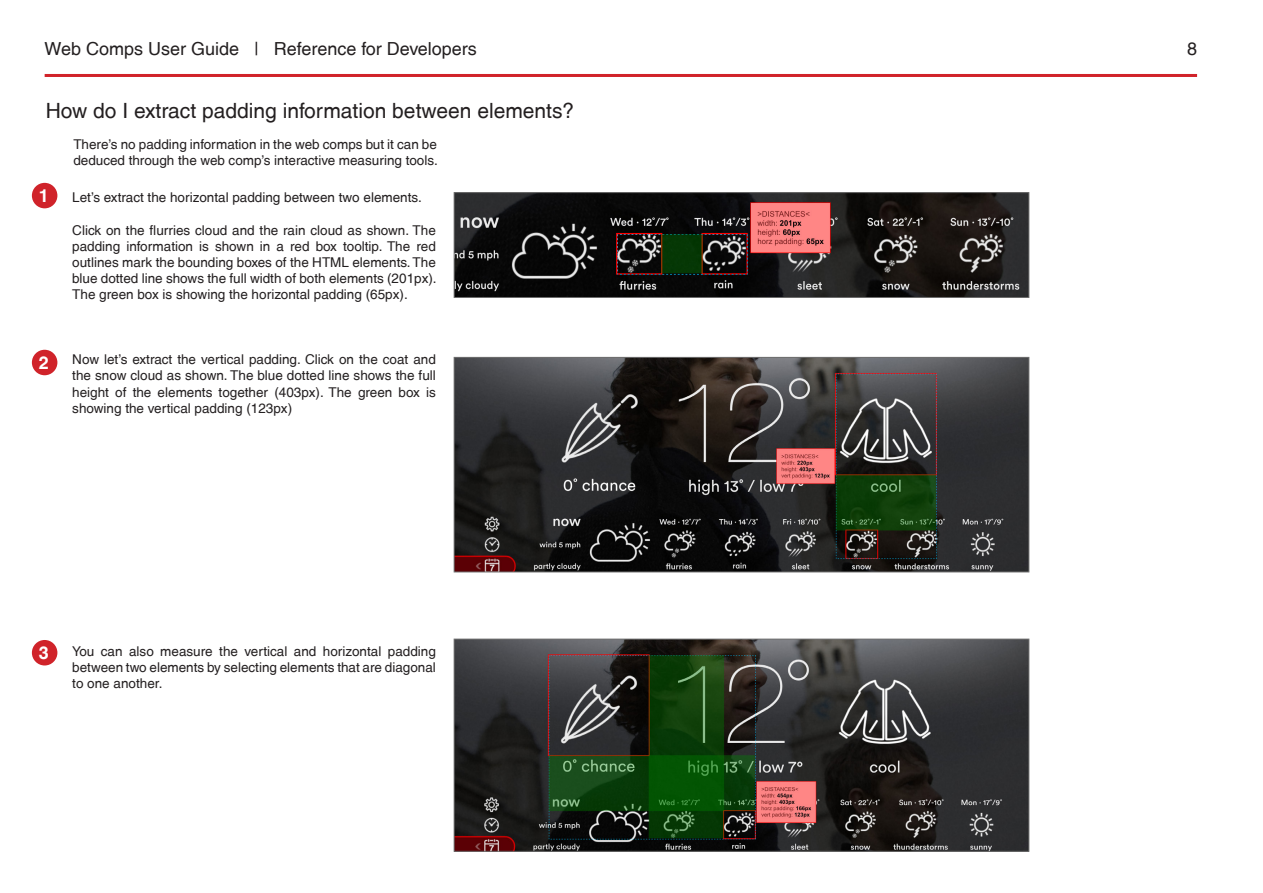
<style>
.page{position:relative;width:1263px;height:893px;background:#fff}
.page>*{position:absolute;margin:0;border:0;box-sizing:border-box;transform-origin:0 0}
.Large_Heading{font:500 21px "Ryans Helvetica";color:#231f20}
.t1{font:500 18px "Ryans Helvetica";color:#231f20}
.image_captions{font:700 18px "Ryans Helvetica";color:#fff}
.image_captions-2{font:500 13.5px/16.2px "Ryans Helvetica";color:#231f20;text-align:justify}
</style>
<div class="page">
<hr style="left:45px;top:74px;width:1152px;height:3px;background:#d1232a">
<img style="left:456px;top:641px;width:571px;height:208px">
<div style="left:454px;top:639px;width:575px;height:212px;border:1px solid #6e6e6e"></div>
<img style="left:456px;top:194px;width:571px;height:102px">
<div style="left:454px;top:192px;width:575px;height:106px;border:1px solid #6e6e6e"></div>
<img style="left:456px;top:359px;width:571px;height:211px">
<div style="left:454px;top:357px;width:575px;height:215px;border:1px solid #6e6e6e"></div>
<div style="left:32px;top:183px;width:25px;height:25px;background:#d0232a;border-radius:50%"></div>
<div style="left:32px;top:350px;width:25px;height:25px;background:#d0232a;border-radius:50%"></div>
<div style="left:32px;top:640px;width:25px;height:25px;background:#d0232a;border-radius:50%"></div>
<h2 class="t1" style="left:45px;top:39px;width:434px">Web Comps User Guide | Reference for Developers</h2>
<h2 class="t1" style="left:1187px;top:39px;width:12px">8</h2>
<p class="Large_Heading" style="left:46px;top:99px;width:530px">How do I extract padding information between elements?</p>
<p class="image_captions" style="left:39px;top:185px;width:12px">1</p>
<p class="image_captions" style="left:39px;top:352px;width:12px">2</p>
<p class="image_captions-2" style="left:73px;top:136px;width:366px">There’s no padding information in the web comps but it can be deduced through the web comp’s interactive measuring tools.</p>
<p class="image_captions-2" style="left:72px;top:189px;width:351px">Let’s extract the horizontal padding between two elements.</p>
<p class="image_captions-2" style="left:72px;top:222px;width:366px">Click on the flurries cloud and the rain cloud as shown. The padding information is shown in a red box tooltip. The red outlines mark the bounding boxes of the HTML elements. The blue dotted line shows the full width of both elements (201px).<br>The green box is showing the horizontal padding (65px).</p>
<p class="image_captions-2" style="left:72px;top:351px;width:365px">Now let’s extract the vertical padding. Click on the coat and the snow cloud as shown. The blue dotted line shows the full height of the elements together (403px). The green box is showing the vertical padding (123px)</p>
<p class="image_captions" style="left:39px;top:642px;width:12px">3</p>
<p class="image_captions-2" style="left:72px;top:643px;width:365px">You can also measure the vertical and horizontal padding between two elements by selecting elements that are diagonal to one another.</p>
</div>
